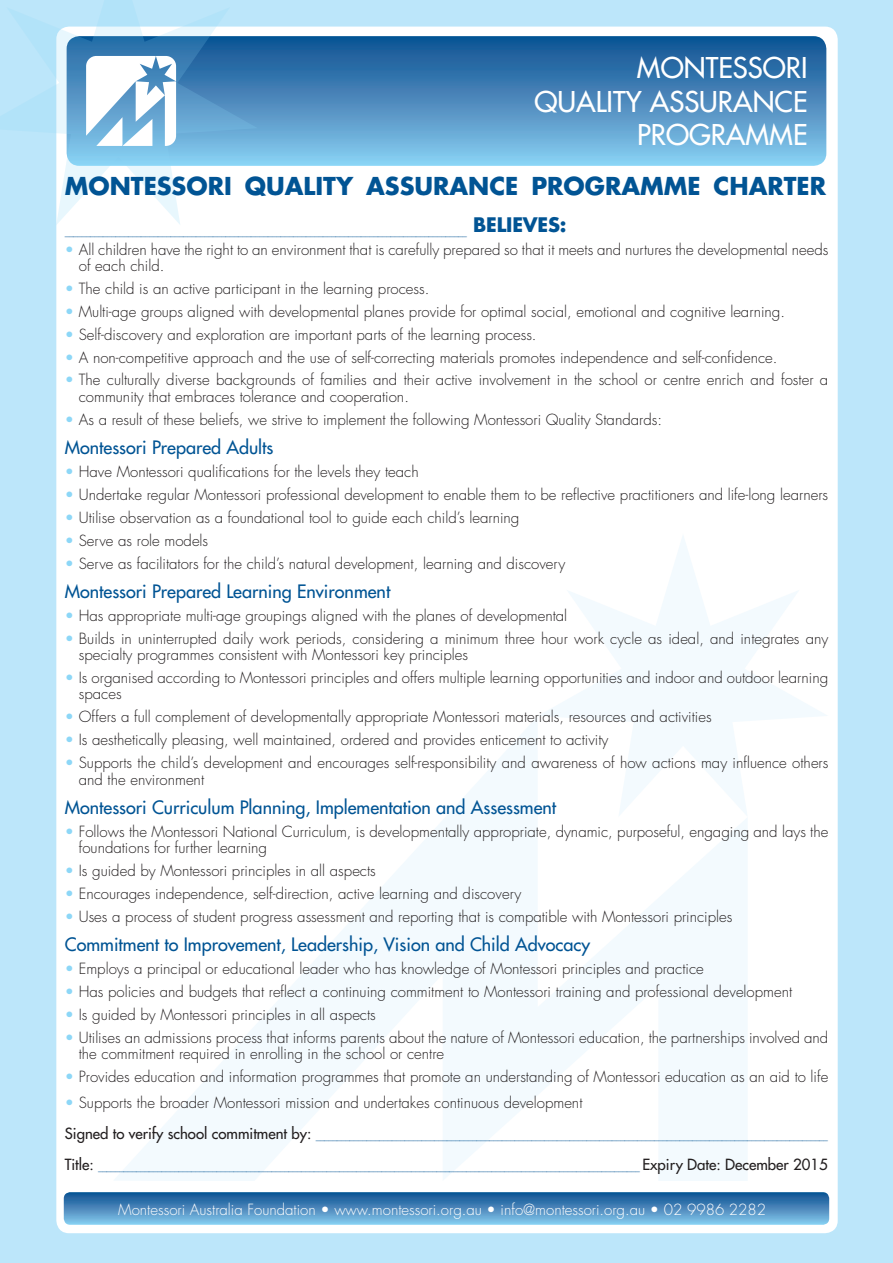
<style>
.page{position:relative;width:893px;height:1263px;background:#bce6fa}
.page>*{position:absolute;margin:0;border:0;box-sizing:border-box;transform-origin:0 0}
.t1{font:500 27.9px "Futura Std";color:#fff}
.Text{font:700 24px "Futura Std";color:#015494}
.Sub_Heads_-_Charter{font:500 18px "Futura Std";color:#015494}
.Charter_Body_Text{font:300 15px/16.5px "Futura Std";color:#231f20}
.t2{font:300 15px "Futura Std";color:#fff}
.Text-2{font:300 15px "Futura Std";color:#231f20}
.Text-3{font:700 9px "Futura Std";color:#015494}
.headings{font:700 9px "Futura Std";color:#015494}
.s1{color:#8dd7f7}
</style>
<div class="page">
<div style="left:56px;top:27px;width:782px;height:1206px;background:#fff;border-radius:13px"></div>
<svg style="left:539px;top:536px;width:288px;height:185px"></svg>
<svg style="left:115px;top:716px;width:633px;height:465px"></svg>
<svg style="left:64px;top:1192px;width:765px;height:33px;background:#4c8dbf"></svg>
<svg style="left:258px;top:36px;width:568px;height:130px;background:#4c8dbf"></svg>
<svg style="left:0;top:0;width:258px;height:225px"></svg>
<svg style="left:86px;top:56px;width:90px;height:90px"></svg>
<p class="t1" style="left:637px;top:51px;width:172px">MONTESSORI</p>
<p class="t1" style="left:534px;top:84px;width:275px">QUALITY ASSURANCE</p>
<p class="t1" style="left:637px;top:117px;width:172px">PROGRAMME</p>
<p class="Text" style="left:65px;top:170px;width:763px">MONTESSORI QUALITY ASSURANCE PROGRAMME CHARTER</p>
<p class="headings" style="left:65px;top:227px;width:503px">_______________________________________________________________________________________________ <sup>BELIEVES:</sup></p>
<p class="Charter_Body_Text" style="left:79px;top:241px;width:751px;text-indent:-14px"><span class="s1">•</span> All children have the right to an environment that is carefully prepared so that it meets and nurtures the developmental needs of each child.</p>
<p class="Charter_Body_Text" style="left:65px;top:281px;width:366px"><span class="s1">•</span> The child is an active participant in the learning process.</p>
<p class="Charter_Body_Text" style="left:65px;top:304px;width:722px"><span class="s1">•</span> Multi-age groups aligned with developmental planes provide for optimal social, emotional and cognitive learning.</p>
<p class="Charter_Body_Text" style="left:65px;top:326px;width:473px"><span class="s1">•</span> Self-discovery and exploration are important parts of the learning process.</p>
<p class="Charter_Body_Text" style="left:65px;top:349px;width:714px"><span class="s1">•</span> A non-competitive approach and the use of self-correcting materials promotes independence and self-confidence.</p>
<p class="Charter_Body_Text" style="left:79px;top:372px;width:751px;text-indent:-14px"><span class="s1">•</span> The culturally diverse backgrounds of families and their active involvement in the school or centre enrich and foster a community that embraces tolerance and cooperation.</p>
<p class="Charter_Body_Text" style="left:65px;top:412px;width:599px"><span class="s1">•</span> As a result of these beliefs, we strive to implement the following Montessori Quality Standards:</p>
<p class="Sub_Heads_-_Charter" style="left:65px;top:436px;width:210px">Montessori Prepared Adults</p>
<p class="Charter_Body_Text" style="left:65px;top:464px;width:355px"><span class="s1">•</span> Have Montessori qualifications for the levels they teach</p>
<p class="Charter_Body_Text" style="left:65px;top:487px;width:765px"><span class="s1">•</span> Undertake regular Montessori professional development to enable them to be reflective practitioners and life-long learners</p>
<p class="Charter_Body_Text" style="left:65px;top:509px;width:456px"><span class="s1">•</span> Utilise observation as a foundational tool to guide each child’s learning</p>
<p class="Charter_Body_Text" style="left:65px;top:532px;width:145px"><span class="s1">•</span> Serve as role models</p>
<p class="Charter_Body_Text" style="left:65px;top:555px;width:502px"><span class="s1">•</span> Serve as facilitators for the child’s natural development, learning and discovery</p>
<p class="Sub_Heads_-_Charter" style="left:65px;top:580px;width:327px">Montessori Prepared Learning Environment</p>
<p class="Charter_Body_Text" style="left:65px;top:607px;width:504px"><span class="s1">•</span> Has appropriate multi-age groupings aligned with the planes of developmental</p>
<p class="Charter_Body_Text" style="left:79px;top:630px;width:751px;text-indent:-14px"><span class="s1">•</span> Builds in uninterrupted daily work periods, considering a minimum three hour work cycle as ideal, and integrates any specialty programmes consistent with Montessori key principles</p>
<p class="Charter_Body_Text" style="left:79px;top:670px;width:751px;text-indent:-14px"><span class="s1">•</span> Is organised according to Montessori principles and offers multiple learning opportunities and indoor and outdoor learning spaces</p>
<p class="Charter_Body_Text" style="left:65px;top:709px;width:648px"><span class="s1">•</span> Offers a full complement of developmentally appropriate Montessori materials, resources and activities</p>
<p class="Charter_Body_Text" style="left:65px;top:732px;width:545px"><span class="s1">•</span> Is aesthetically pleasing, well maintained, ordered and provides enticement to activity</p>
<p class="Charter_Body_Text" style="left:79px;top:755px;width:751px;text-indent:-14px"><span class="s1">•</span> Supports the child’s development and encourages self-responsibility and awareness of how actions may influence others and the environment</p>
<p class="Sub_Heads_-_Charter" style="left:65px;top:796px;width:493px">Montessori Curriculum Planning, Implementation and Assessment</p>
<p class="Charter_Body_Text" style="left:79px;top:823px;width:751px;text-indent:-14px"><span class="s1">•</span> Follows the Montessori National Curriculum, is developmentally appropriate, dynamic, purposeful, engaging and lays the foundations for further learning</p>
<p class="Charter_Body_Text" style="left:65px;top:863px;width:313px"><span class="s1">•</span> Is guided by Montessori principles in all aspects</p>
<p class="Charter_Body_Text" style="left:65px;top:886px;width:458px"><span class="s1">•</span> Encourages independence, self-direction, active learning and discovery</p>
<p class="Charter_Body_Text" style="left:65px;top:908px;width:669px"><span class="s1">•</span> Uses a process of student progress assessment and reporting that is compatible with Montessori principles</p>
<p class="Sub_Heads_-_Charter" style="left:65px;top:933px;width:527px">Commitment to Improvement, Leadership, Vision and Child Advocacy</p>
<p class="Charter_Body_Text" style="left:65px;top:961px;width:641px"><span class="s1">•</span> Employs a principal or educational leader who has knowledge of Montessori principles and practice</p>
<p class="Charter_Body_Text" style="left:65px;top:983px;width:729px"><span class="s1">•</span> Has policies and budgets that reflect a continuing commitment to Montessori training and professional development</p>
<p class="Charter_Body_Text" style="left:65px;top:1006px;width:313px"><span class="s1">•</span> Is guided by Montessori principles in all aspects</p>
<p class="Charter_Body_Text" style="left:79px;top:1029px;width:751px;text-indent:-14px"><span class="s1">•</span> Utilises an admissions process that informs parents about the nature of Montessori education, the partnerships involved and the commitment required in enrolling in the school or centre</p>
<p class="Charter_Body_Text" style="left:65px;top:1069px;width:765px"><span class="s1">•</span> Provides education and information programmes that promote an understanding of Montessori education as an aid to life</p>
<p class="Text-2" style="left:65px;top:1093px;width:519px"><span class="s1">•</span> Supports the broader Montessori mission and undertakes continuous development</p>
<p class="Text-3" style="left:65px;top:1131px;width:765px"><sup>Signed</sup> <sup>to</sup> <sup>verify</sup> <sup>school</sup> <sup>commitment</sup> <sup>by:</sup> _________________________________________________________________________________________________________________________</p>
<p class="Text-3" style="left:65px;top:1162px;width:764px"><sup>Title:</sup> ________________________________________________________________________________________________________________________________ <sup>Expiry</sup> <sup>Date:</sup> <sup>December</sup> <sup>2015</sup></p>
<p class="t2" style="left:118px;top:1200px;width:649px">Montessori Australia Foundation • www.montessori.org.au • info@montessori.org.au • 02 9986 2282</p>
</div>
